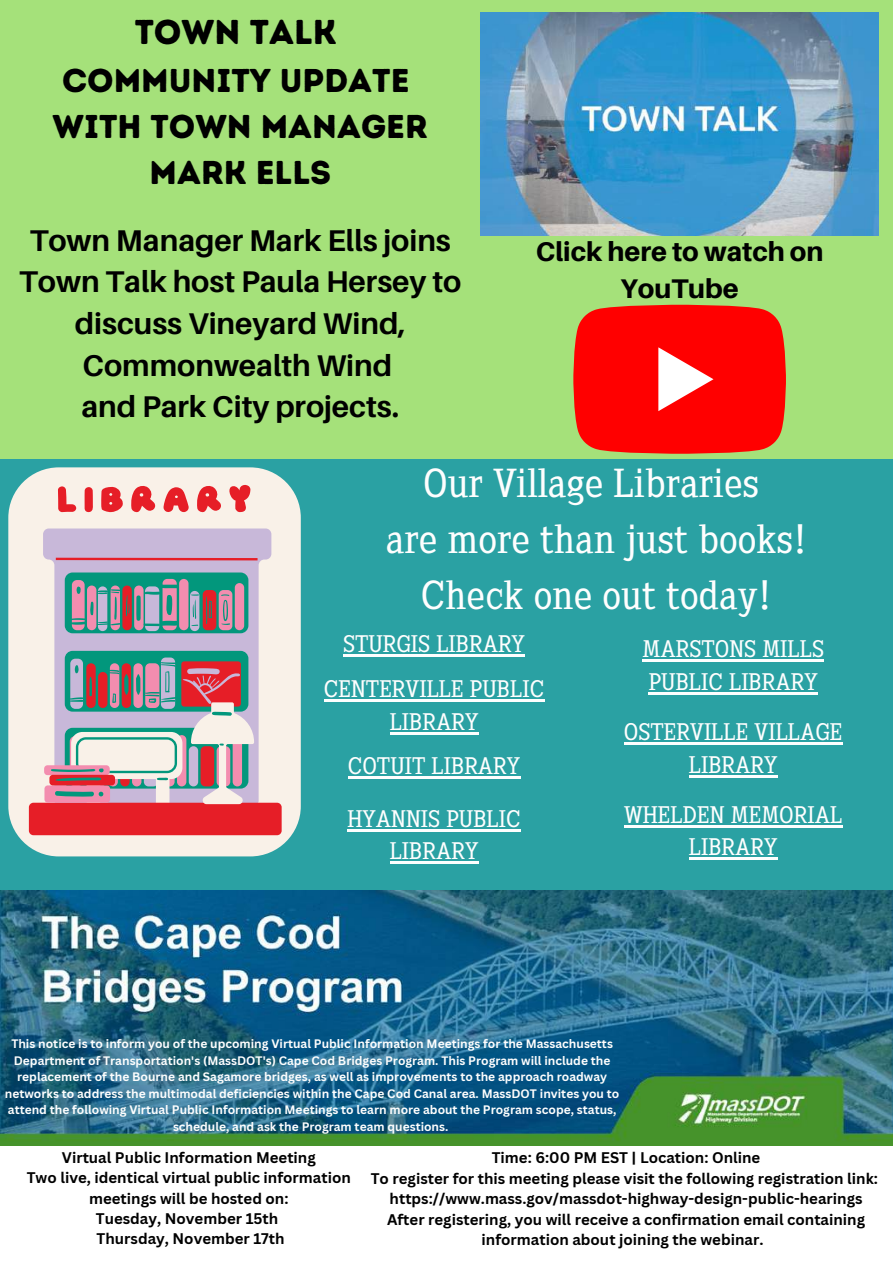
<style>
.page{position:relative;width:893px;height:1264px;background:#fff}
.page>*{position:absolute;margin:0;border:0;box-sizing:border-box;transform-origin:0 0}
.t1{font:40.5px/56.2px "Sextan Cyr";color:#fefefe;text-align:center}
.t2{font:34.5px "Intro Rust Base";color:#000}
.t3{font:33px/46px "Intro Rust Base";color:#000;text-align:center}
.t4{font:700 30px/41.5px "Aileron";color:#000;text-align:center}
.t5{font:800 27px/37px "Aileron";color:#000;text-align:center}
.t6{font:24px/32.5px "Sextan Cyr";color:#fefefe;text-align:center}
.t7{font:700 15px/20.5px "Canva Sans";color:#000;text-align:center}
.t8{font:700 12px/16.5px "Canva Sans";color:#fefefe;text-align:center}
</style>
<div class="page">
<div style="left:0;top:459px;width:892px;height:431px;background:#2aa1a3"></div>
<div style="left:8px;top:467px;width:293px;height:389px;background:#f9f1e8;border-radius:50px"></div>
<svg style="left:43px;top:528px;width:228px;height:274px;fill:#c8b8d9"></svg>
<div style="left:29px;top:802px;width:252px;height:33px;background:#e61e27;border-radius:5px"></div>
<svg style="left:44px;top:572px;width:210px;height:233px"></svg>
<svg style="left:56px;top:557px;width:201px;height:3px"></svg>
<svg style="left:58px;top:485px;width:192px;height:27px"></svg>
<div style="left:0;top:0;width:892px;height:459px;background:#a5e17a"></div>
<img style="left:480px;top:13px;width:398px;height:222px">
<img style="left:0;top:890px;width:892px;height:255px">
<hr style="left:343px;top:654px;width:182px;height:3px;background:#fefefe">
<hr style="left:324px;top:699px;width:220px;height:2px;background:#fefefe">
<hr style="left:389px;top:732px;width:89px;height:2px;background:#fefefe">
<hr style="left:348px;top:776px;width:172px;height:3px;background:#fefefe">
<hr style="left:642px;top:659px;width:182px;height:2px;background:#fefefe">
<hr style="left:648px;top:692px;width:169px;height:2px;background:#fefefe">
<hr style="left:624px;top:742px;width:218px;height:2px;background:#fefefe">
<hr style="left:688px;top:775px;width:89px;height:2px;background:#fefefe">
<hr style="left:624px;top:825px;width:218px;height:2px;background:#fefefe">
<hr style="left:688px;top:857px;width:89px;height:3px;background:#fefefe">
<hr style="left:347px;top:829px;width:173px;height:2px;background:#fefefe">
<hr style="left:389px;top:861px;width:89px;height:2px;background:#fefefe">
<svg style="left:573px;top:305px;width:212px;height:149px;background:#f91b15"></svg>
<h2 class="t2" style="left:135px;top:12px;width:203px">TOWN TALK</h2>
<h3 class="t3" style="left:53px;top:57px;width:377px">COMMUNITY UPDATE<br>WITH TOWN MANAGER<br>MARK ELLS</h3>
<h3 class="t4" style="left:19px;top:219px;width:443px">Town Manager Mark Ells joins<br>Town Talk host Paula Hersey to discuss Vineyard Wind,<br>Commonwealth Wind<br>and Park City projects.</h3>
<h3 class="t5" style="left:536px;top:233px;width:289px">Click here to watch on<br>YouTube</h3>
<h1 class="t1" style="left:385px;top:454px;width:423px">Our Village Libraries<br>are more than just books!<br>Check one out today!</h1>
<h3 class="t6" style="left:324px;top:621px;width:222px;line-height:44.7px">STURGIS LIBRARY<br>CENTERVILLE PUBLIC</h3>
<h3 class="t6" style="left:348px;top:699px;width:174px;line-height:44.7px">LIBRARY<br>COTUIT LIBRARY</h3>
<h3 class="t6" style="left:642px;top:632px;width:183px;text-align:left">MARSTONS MILLS<br>PUBLIC LIBRARY</h3>
<h3 class="t6" style="left:624px;top:715px;width:220px">OSTERVILLE VILLAGE<br>LIBRARY</h3>
<h3 class="t6" style="left:624px;top:798px;width:220px">WHELDEN MEMORIAL<br>LIBRARY</h3>
<h3 class="t6" style="left:347px;top:802px;width:174px">HYANNIS PUBLIC<br>LIBRARY</h3>
<p class="t8" style="left:5px;top:1035px;width:616px">This notice is to inform you of the upcoming Virtual Public Information Meetings for the Massachusetts Department of Transportation's (MassDOT's) Cape Cod Bridges Program. This Program will include the replacement of the Bourne and Sagamore bridges, as well as improvements to the approach roadway networks to address the multimodal deficiencies within the Cape Cod Canal area. MassDOT invites you to attend the following Virtual Public Information Meetings to learn more about the Program scope, status, schedule, and ask the Program team questions.</p>
<p class="t7" style="left:370px;top:1147px;width:508px">Time: 6:00 PM EST | Location: Online<br>To register for this meeting please visit the following registration link: https://www.mass.gov/massdot-highway-design-public-hearings After registering, you will receive a confirmation email containing information about joining the webinar.</p>
<p class="t7" style="left:27px;top:1147px;width:325px">Virtual Public Information Meeting<br>Two live, identical virtual public information meetings will be hosted on:<br>Tuesday, November 15th<br>Thursday, November 17th</p>
</div>
